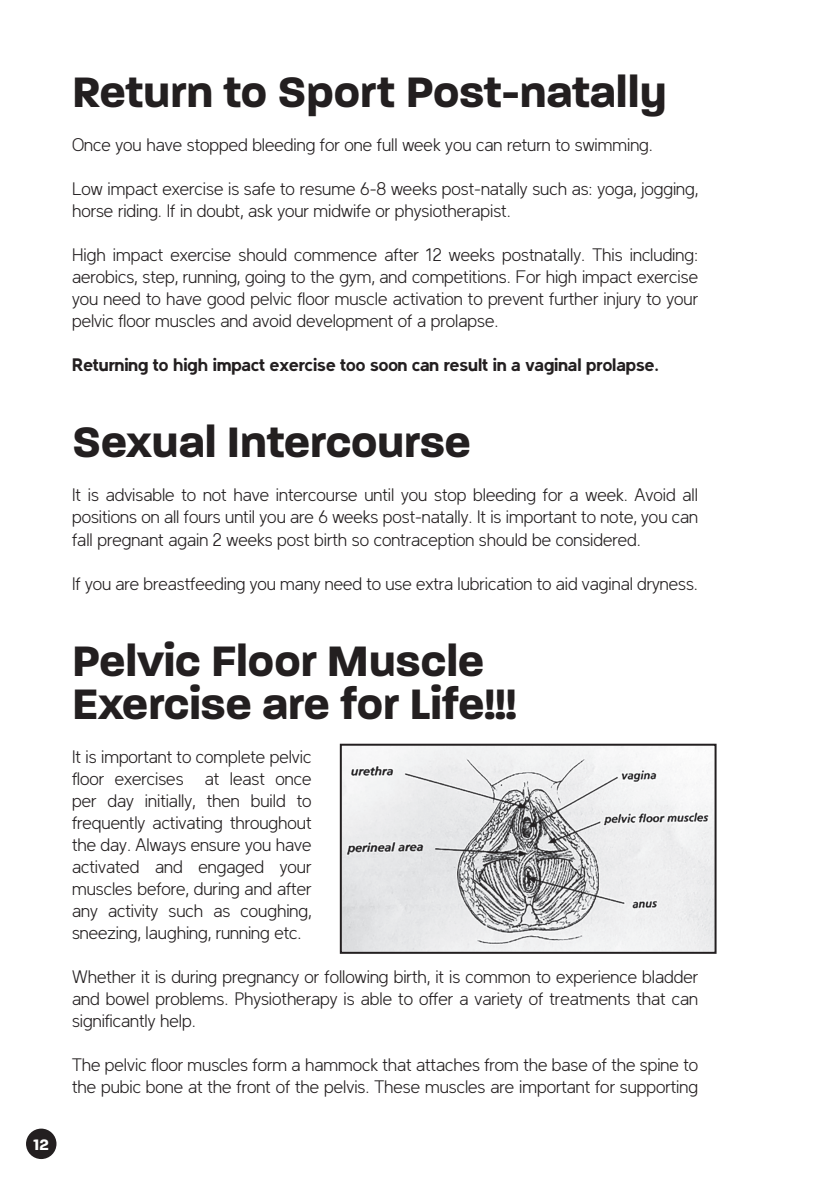
<style>
.page{position:relative;width:840px;height:1191px;background:#fff}
.page>*{position:absolute;margin:0;border:0;box-sizing:border-box;transform-origin:0 0}
.t1{font:700 46px/42.8px "Paralucent";color:#231f20}
.t2{font:300 18px/22px "Latinka";color:#231f20;text-align:justify}
.t3{font:700 18px "Latinka";color:#231f20}
.t4{font:700 16.4px "Paralucent";color:#fff}
</style>
<div class="page">
<div style="left:26px;top:1128px;width:30px;height:31px;background:#231f20;border-radius:50%"></div>
<img style="left:342px;top:746px;width:371px;height:204px">
<div style="left:339px;top:743px;width:377px;height:210px;border:2px solid #231f20"></div>
<p class="t4" style="left:34px;top:1134px;width:17px">12</p>
<h1 class="t1" style="left:72px;top:70px;width:595px">Return to Sport Post-natally</h1>
<p class="t2" style="left:72px;top:132px;width:582px">Once you have stopped bleeding for one full week you can return to swimming.</p>
<p class="t2" style="left:72px;top:176px;width:627px">Low impact exercise is safe to resume 6-8 weeks post-natally such as: yoga, jogging, horse riding. If in doubt, ask your midwife or physiotherapist.</p>
<p class="t2" style="left:72px;top:242px;width:627px">High impact exercise should commence after 12 weeks postnatally. This including: aerobics, step, running, going to the gym, and competitions. For high impact exercise you need to have good pelvic floor muscle activation to prevent further injury to your pelvic floor muscles and avoid development of a prolapse.</p>
<p class="t3" style="left:72px;top:350px;width:588px">Returning to high impact exercise too soon can result in a vaginal prolapse.</p>
<h1 class="t1" style="left:72px;top:421px;width:400px">Sexual Intercourse</h1>
<p class="t2" style="left:72px;top:483px;width:627px">It is advisable to not have intercourse until you stop bleeding for a week. Avoid all positions on all fours until you are 6 weeks post-natally. It is important to note, you can fall pregnant again 2 weeks post birth so contraception should be considered.</p>
<p class="t2" style="left:72px;top:571px;width:627px">If you are breastfeeding you many need to use extra lubrication to aid vaginal dryness.</p>
<h1 class="t1" style="left:72px;top:640px;width:446px">Pelvic Floor Muscle<br>Exercise are for Life!!!</h1>
<p class="t2" style="left:72px;top:744px;width:241px">It is important to complete pelvic floor exercises at least once per day initially, then build to frequently activating throughout the day. Always ensure you have activated and engaged your muscles before, during and after any activity such as coughing, sneezing, laughing, running etc.</p>
<p class="t2" style="left:72px;top:964px;width:627px">Whether it is during pregnancy or following birth, it is common to experience bladder and bowel problems. Physiotherapy is able to offer a variety of treatments that can significantly help.</p>
<p class="t2" style="left:72px;top:1052px;width:627px">The pelvic floor muscles form a hammock that attaches from the base of the spine to the pubic bone at the front of the pelvis. These muscles are important for supporting</p>
</div>
